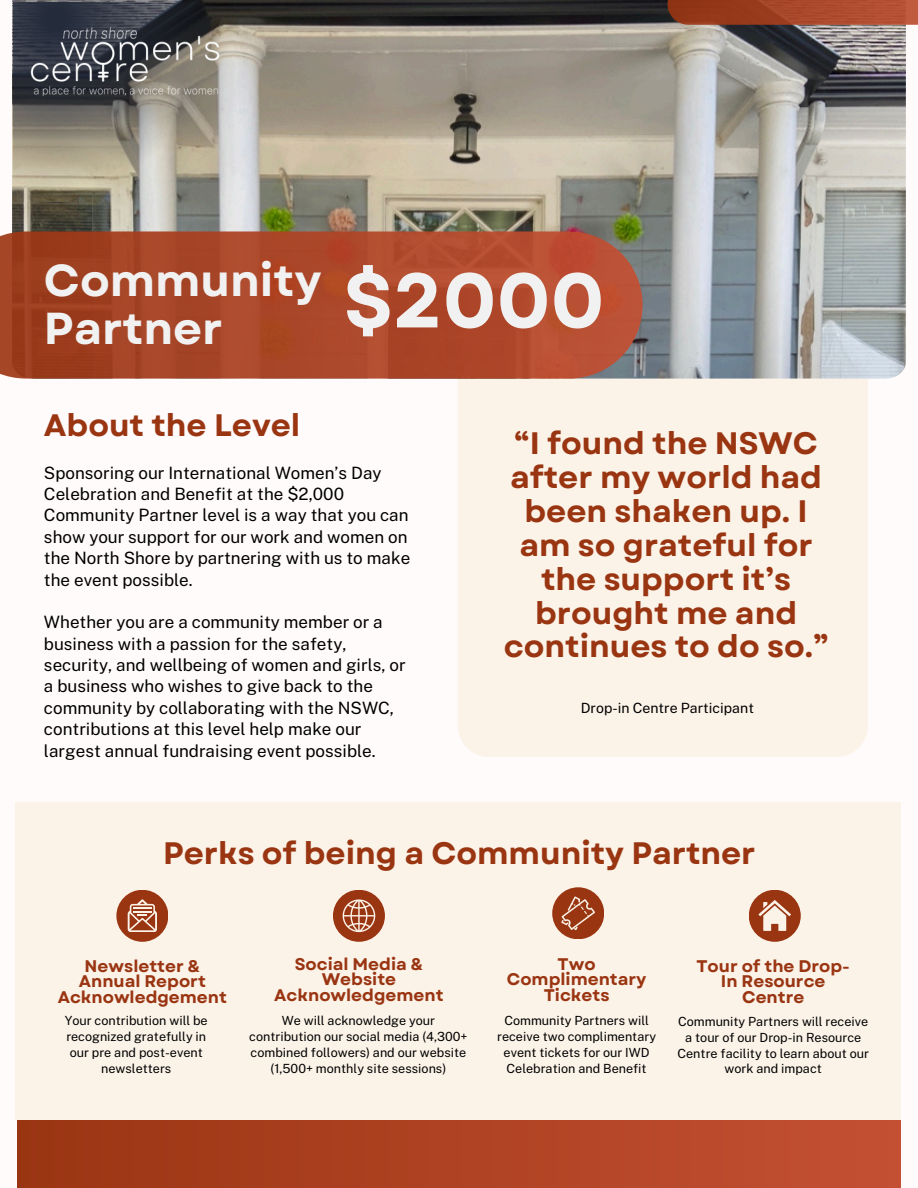
<style>
.page{position:relative;width:918px;height:1188px;background:#fffbfb}
.page>*{position:absolute;margin:0;border:0;box-sizing:border-box;transform-origin:0 0}
.t1{font:700 76.95px "Garet";color:#f1f1f1}
.t2{font:700 44.7px/48.3px "Garet";color:#f1f1f1}
.t3{font:700 31.05px/33.9px "Garet";color:#9a3512;text-align:center}
.t4{font:16.95px/21.3px "Public Sans";color:#000}
.t5{font:700 16.8px/15.8px "Garet";color:#9a3512;text-align:center}
.t6{font:14.1px "Public Sans";color:#000}
.t7{font:12.6px/15.8px "Public Sans";color:#000;text-align:center}
</style>
<div class="page">
<div style="left:458px;top:317px;width:410px;height:440px;background:#fbf3e8;border-radius:32px"></div>
<img style="left:12px;top:0;width:894px;height:379px">
<svg style="left:14px;top:2px;width:225px;height:200px;background:#a09b8e"></svg>
<div style="left:15px;top:802px;width:885px;height:319px;background:#fbf3e8"></div>
<svg style="left:0;top:231px;width:642px;height:148px;background:#aa492c"></svg>
<div style="left:667px;top:0;width:251px;height:25px;background:linear-gradient(to right,#883113,#be573b)"></div>
<div style="left:552px;top:887px;width:52px;height:52px;background:#9a3512;border-radius:50%"></div>
<div style="left:116px;top:890px;width:52px;height:52px;background:#9a3512;border-radius:50%"></div>
<svg style="left:128px;top:899px;width:29px;height:33px"></svg>
<img style="left:26px;top:4px;width:201px;height:115px">
<div style="left:333px;top:890px;width:52px;height:52px;background:#9a3512;border-radius:50%"></div>
<svg style="left:343px;top:899px;width:32px;height:33px"></svg>
<svg style="left:561px;top:896px;width:34px;height:34px"></svg>
<div style="left:749px;top:890px;width:52px;height:52px;background:#9a3512;border-radius:50%"></div>
<svg style="left:758px;top:900px;width:33px;height:31px"></svg>
<div style="left:18px;top:1121px;width:882px;height:67px;background:linear-gradient(to right,#9a3512,#c45033)"></div>
<h3 class="t2" style="left:44px;top:256px;width:279px">Community<br>Partner</h3>
<p class="t1" style="left:344px;top:245px;width:262px">$2000</p>
<h5 class="t3" style="left:44px;top:409px;width:258px">About the Level</h5>
<h3 class="t4" style="left:44px;top:462px;width:368px">Sponsoring our International Women’s Day Celebration and Benefit at the $2,000<br>Community Partner level is a way that you can show your support for our work and women on the North Shore by partnering with us to make the event possible.</h3>
<h5 class="t4" style="left:44px;top:611px;width:363px">Whether you are a community member or a business with a passion for the safety, security, and wellbeing of women and girls, or a business who wishes to give back to the community by collaborating with the NSWC, contributions at this level help make our largest annual fundraising event possible.</h5>
<h4 class="t3" style="left:504px;top:427px;width:326px">“I found the NSWC after my world had been shaken up. I am so grateful for the support it’s brought me and continues to do so.”</h4>
<h4 class="t6" style="left:581px;top:699px;width:175px">Drop-in Centre Participant</h4>
<p class="t3" style="left:163px;top:836px;width:594px">Perks of being a Community Partner</p>
<p class="t5" style="left:58px;top:958px;width:171px">Newsletter &amp;<br>Annual Report<br>Acknowledgement</p>
<h1 class="t7" style="left:65px;top:1013px;width:144px">Your contribution will be recognized gratefully in our pre and post-event newsletters</h1>
<p class="t5" style="left:274px;top:956px;width:171px">Social Media &amp;<br>Website<br>Acknowledgement</p>
<p class="t5" style="left:696px;top:958px;width:155px">Tour of the Drop-<br>In Resource<br>Centre</p>
<h4 class="t7" style="left:678px;top:1014px;width:193px">Community Partners will receive a tour of our Drop-in Resource<br>Centre facility to learn about our work and impact</h4>
<p class="t5" style="left:507px;top:956px;width:141px">Two<br>Complimentary<br>Tickets</p>
<h2 class="t7" style="left:497px;top:1013px;width:160px">Community Partners will receive two complimentary event tickets for our IWD<br>Celebration and Benefit</h2>
<p class="t7" style="left:249px;top:1013px;width:220px">We will acknowledge your contribution our social media (4,300+ combined followers) and our website (1,500+ monthly site sessions)</p>
</div>
